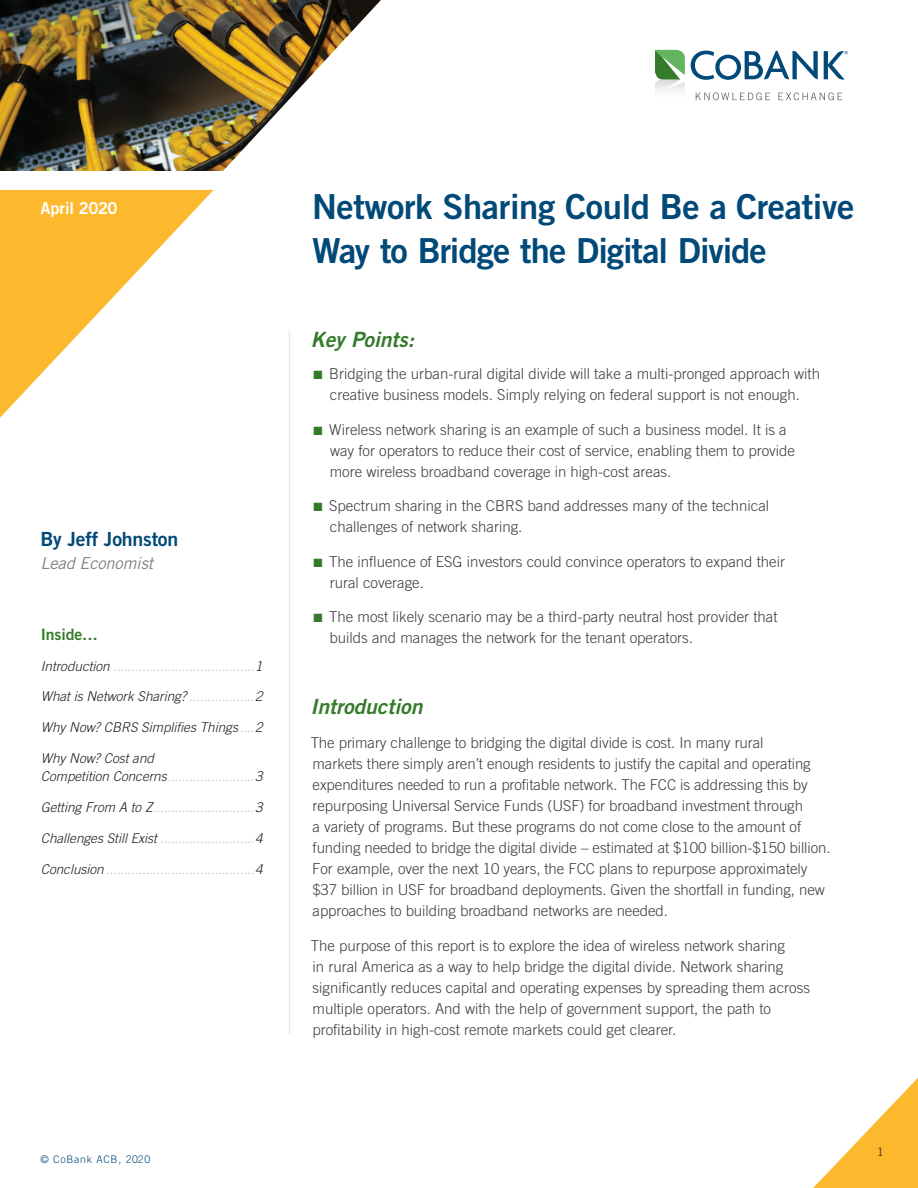
<style>
.page{position:relative;width:918px;height:1188px;background:#fff}
.page>*{position:absolute;margin:0;border:0;box-sizing:border-box;transform-origin:0 0}
.t1{font:34.5px/43.5px "Trade Gothic Bold Two";letter-spacing:-.01em;color:#004978}
.t2{font:italic 21px "Trade Gothic Bold Two";color:#357b2b}
.t3{font:19.5px "Trade Gothic Bold Two";letter-spacing:-.01em;color:#004978}
.t4{font:italic 16.5px "Trade Gothic";letter-spacing:-.01em;color:#808285}
.t5{font:16.5px "Trade Gothic Bold Two";letter-spacing:-.005em;color:#fff}
.t6{font:15.75px "Trade Gothic Bold Two";letter-spacing:-.005em;color:#357b2b}
.t7{font:300 15px/21px "Trade Gothic";color:#3e3d3e}
.t8{font:italic 300 13.5px "Trade Gothic";color:#acc3cf}
.t9{font:italic 300 13.5px/18px "Trade Gothic";color:#231f20}
.t10{font:300 11.7px "Trade Gothic";color:#231f20}
.t11{font:300 10.5px "Trade Gothic";letter-spacing:.07em;color:#004978}
.s1{color:#231f20}
.s2{color:#acc3cf}
.s3{color:#357b2b}
</style>
<div class="page">
<img style="left:0;top:0;width:381px;height:171px">
<svg style="left:655px;top:50px;width:30px;height:41px"></svg>
<svg style="left:696px;top:93px;width:74px;height:7px"></svg>
<svg style="left:778px;top:93px;width:64px;height:7px"></svg>
<svg style="left:691px;top:51px;width:157px;height:29px"></svg>
<hr style="left:289px;top:331px;width:1px;height:703px;background:#c4d6de">
<svg style="left:0;top:190px;width:214px;height:228px"></svg>
<svg style="left:813px;top:1078px;width:105px;height:110px"></svg>
<p class="t5" style="left:40px;top:198px;width:79px">April 2020</p>
<h1 class="t1" style="left:312px;top:184px;width:544px">Network Sharing Could Be a Creative<br>Way to Bridge the Digital Divide</h1>
<h3 class="t3" style="left:40px;top:527px;width:139px">By Jeff Johnston</h3>
<p class="t4" style="left:40px;top:553px;width:114px">Lead Economist</p>
<p class="t6" style="left:41px;top:624px;width:59px">Inside…</p>
<p class="t8" style="left:41px;top:658px;width:223px"><span class="s1">Introduction</span> .......................................<span class="s1">1</span></p>
<p class="t9" style="left:41px;top:688px;width:223px">What is Network Sharing? <span class="s2">..................</span>2</p>
<p class="t9" style="left:41px;top:718px;width:223px">Why Now? CBRS Simplifies Things <span class="s2">....</span>2</p>
<p class="t9" style="left:41px;top:749px;width:223px">Why Now? Cost and<br>Competition Concerns<span class="s2">........................</span>3</p>
<p class="t8" style="left:41px;top:800px;width:223px"><span class="s1">Getting From A to Z</span>............................<span class="s1">3</span></p>
<p class="t8" style="left:41px;top:831px;width:223px"><span class="s1">Challenges Still Exist</span> ..........................<span class="s1">4</span></p>
<p class="t8" style="left:41px;top:861px;width:223px"><span class="s1">Conclusion</span> .........................................<span class="s1">4</span></p>
<h2 class="t2" style="left:311px;top:327px;width:105px">Key Points:</h2>
<p class="t7" style="left:313px;top:363px;width:508px;text-align:center"><span class="s3">■</span> Bridging the urban-rural digital divide will take a multi-pronged approach with creative business models. Simply relying on federal support is not enough.</p>
<p class="t7" style="left:330px;top:419px;width:467px;text-indent:-16px"><span class="s3">■</span> Wireless network sharing is an example of such a business model. It is a way for operators to reduce their cost of service, enabling them to provide more wireless broadband coverage in high-cost areas.</p>
<p class="t7" style="left:330px;top:495px;width:441px;text-indent:-16px"><span class="s3">■</span> Spectrum sharing in the CBRS band addresses many of the technical challenges of network sharing.</p>
<p class="t7" style="left:330px;top:551px;width:457px;text-indent:-16px"><span class="s3">■</span> The influence of ESG investors could convince operators to expand their rural coverage.</p>
<p class="t7" style="left:330px;top:606px;width:449px;text-indent:-16px"><span class="s3">■</span> The most likely scenario may be a third-party neutral host provider that builds and manages the network for the tenant operators.</p>
<h2 class="t2" style="left:310px;top:693px;width:114px">Introduction</h2>
<p class="t7" style="left:311px;top:732px;width:521px">The primary challenge to bridging the digital divide is cost. In many rural<br>markets there simply aren’t enough residents to justify the capital and operating expenditures needed to run a profitable network. The FCC is addressing this by repurposing Universal Service Funds (USF) for broadband investment through<br>a variety of programs. But these programs do not come close to the amount of funding needed to bridge the digital divide – estimated at $100 billion-$150 billion.<br>For example, over the next 10 years, the FCC plans to repurpose approximately $37 billion in USF for broadband deployments. Given the shortfall in funding, new approaches to building broadband networks are needed.</p>
<p class="t7" style="left:311px;top:935px;width:501px">The purpose of this report is to explore the idea of wireless network sharing<br>in rural America as a way to help bridge the digital divide. Network sharing significantly reduces capital and operating expenses by spreading them across multiple operators. And with the help of government support, the path to profitability in high-cost remote markets could get clearer.</p>
<p class="t11" style="left:40px;top:1153px;width:111px">© CoBank ACB, 2020</p>
<p class="t10" style="left:877px;top:1145px;width:8px">1</p>
</div>
